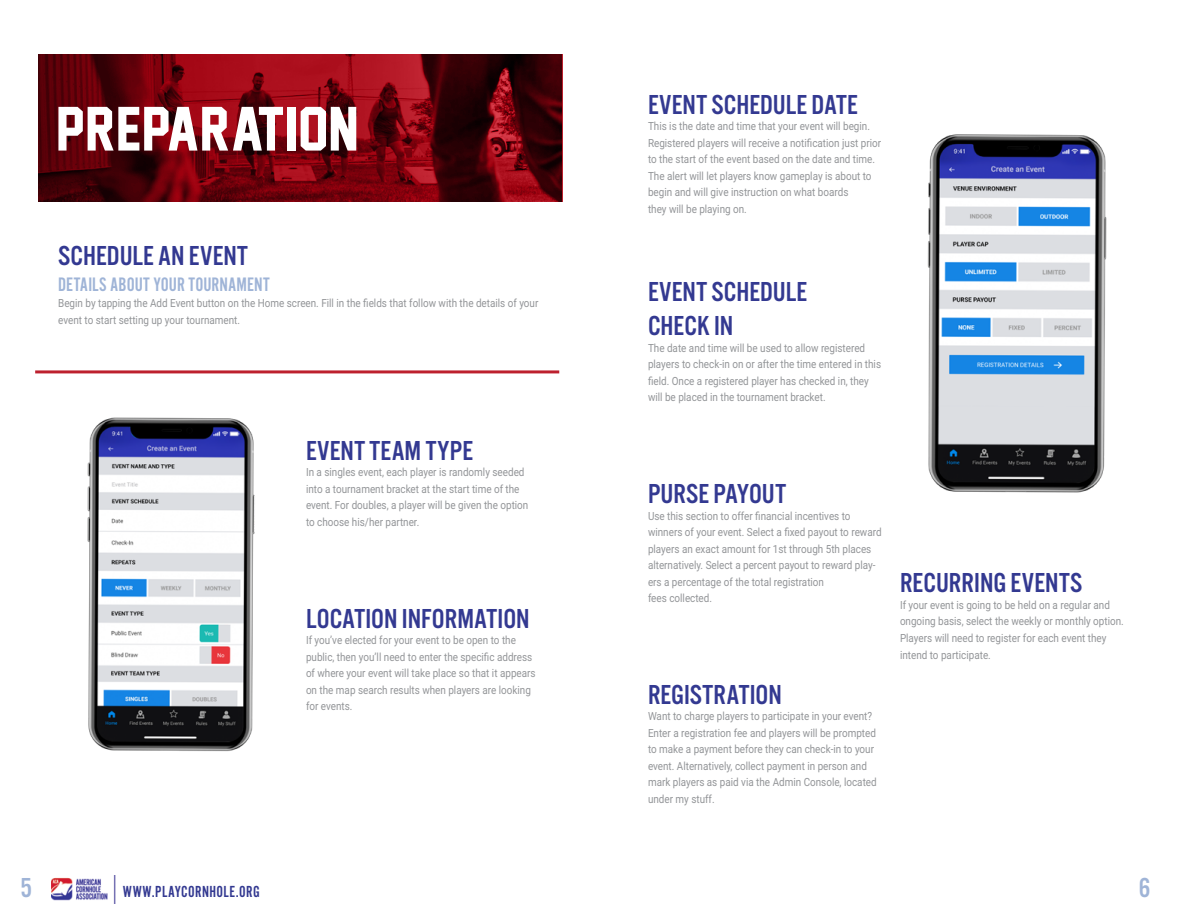
<style>
.page{position:relative;width:1188px;height:918px;background:#fff}
.page>*{position:absolute;margin:0;border:0;box-sizing:border-box;transform-origin:0 0}
.t1{font:57px "Jersey M54";letter-spacing:.015em;color:#fff}
.t2{font:28.5px/34.2px "Alternate Got No 3 D";color:#333991}
.t3{font:28.5px "Alternate Got No 3 D";color:#9fb4d7}
.t4{font:20.25px "Alternate Got No 2 D";letter-spacing:.005em;color:#9fb4d7}
.t5{font:16.65px "Alternate Got No 2 D";letter-spacing:.025em;color:#333991}
.t6{font:11.25px/16.5px "Roboto";color:#939598;scale:.88 1}
</style>
<div class="page">
<div style="left:35px;top:370px;width:524px;height:3px;border:2px solid #bd202e"></div>
<svg style="left:38px;top:54px;width:524px;height:147px"></svg>
<img style="left:87px;top:417px;width:168px;height:335px">
<img style="left:927px;top:134px;width:180px;height:359px">
<img style="left:52px;top:876px;width:64px;height:28px">
<h1 class="t1" style="left:57px;top:98px;width:303px">PREPARATION</h1>
<h2 class="t2" style="left:58px;top:239px;width:191px">SCHEDULE AN EVENT</h2>
<h3 class="t4" style="left:58px;top:273px;width:213px">DETAILS ABOUT YOUR TOURNAMENT</h3>
<p class="t6" style="left:58px;top:295px;width:547px">Begin by tapping the Add Event button on the Home screen. Fill in the fields that follow with the details of your event to start setting up your tournament.</p>
<h2 class="t2" style="left:306px;top:434px;width:169px">EVENT TEAM TYPE</h2>
<p class="t6" style="left:306px;top:464px;width:254px">In a singles event, each player is randomly seeded into a tournament bracket at the start time of the event. For doubles, a player will be given the option to choose his/her partner.</p>
<h2 class="t2" style="left:306px;top:602px;width:225px">LOCATION INFORMATION</h2>
<p class="t6" style="left:306px;top:631px;width:262px">If you’ve elected for your event to be open to the public, then you’ll need to enter the specific address of where your event will take place so that it appears on the map search results when players are looking for events.</p>
<h2 class="t2" style="left:648px;top:88px;width:211px">EVENT SCHEDULE DATE</h2>
<p class="t6" style="left:648px;top:118px;width:266px">This is the date and time that your event will begin.<br>Registered players will receive a notification just prior to the start of the event based on the date and time.<br>The alert will let players know gameplay is about to begin and will give instruction on what boards<br>they will be playing on.</p>
<h2 class="t2" style="left:648px;top:275px;width:161px">EVENT SCHEDULE<br>CHECK IN</h2>
<p class="t6" style="left:648px;top:339px;width:266px">The date and time will be used to allow registered players to check-in on or after the time entered in this field. Once a registered player has checked in, they will be placed in the tournament bracket.</p>
<h2 class="t2" style="left:648px;top:477px;width:140px">PURSE PAYOUT</h2>
<p class="t6" style="left:648px;top:507px;width:267px">Use this section to offer financial incentives to winners of your event. Select a fixed payout to reward players an exact amount for 1st through 5th places alternatively. Select a percent payout to reward play&shy;ers a percentage of the total registration<br>fees collected.</p>
<h2 class="t2" style="left:648px;top:678px;width:135px">REGISTRATION</h2>
<p class="t6" style="left:648px;top:708px;width:261px">Want to charge players to participate in your event?<br>Enter a registration fee and players will be prompted to make a payment before they can check-in to your event. Alternatively, collect payment in person and mark players as paid via the Admin Console, located under my stuff.</p>
<h2 class="t2" style="left:900px;top:567px;width:184px">RECURRING EVENTS</h2>
<p class="t6" style="left:900px;top:596px;width:256px">If your event is going to be held on a regular and ongoing basis, select the weekly or monthly option.<br>Players will need to register for each event they intend to participate.</p>
<h2 class="t3" style="left:20px;top:873px;width:13px">5</h2>
<h3 class="t5" style="left:123px;top:883px;width:138px">WWW.PLAYCORNHOLE.ORG</h3>
<h2 class="t3" style="left:1139px;top:873px;width:13px">6</h2>
</div>
